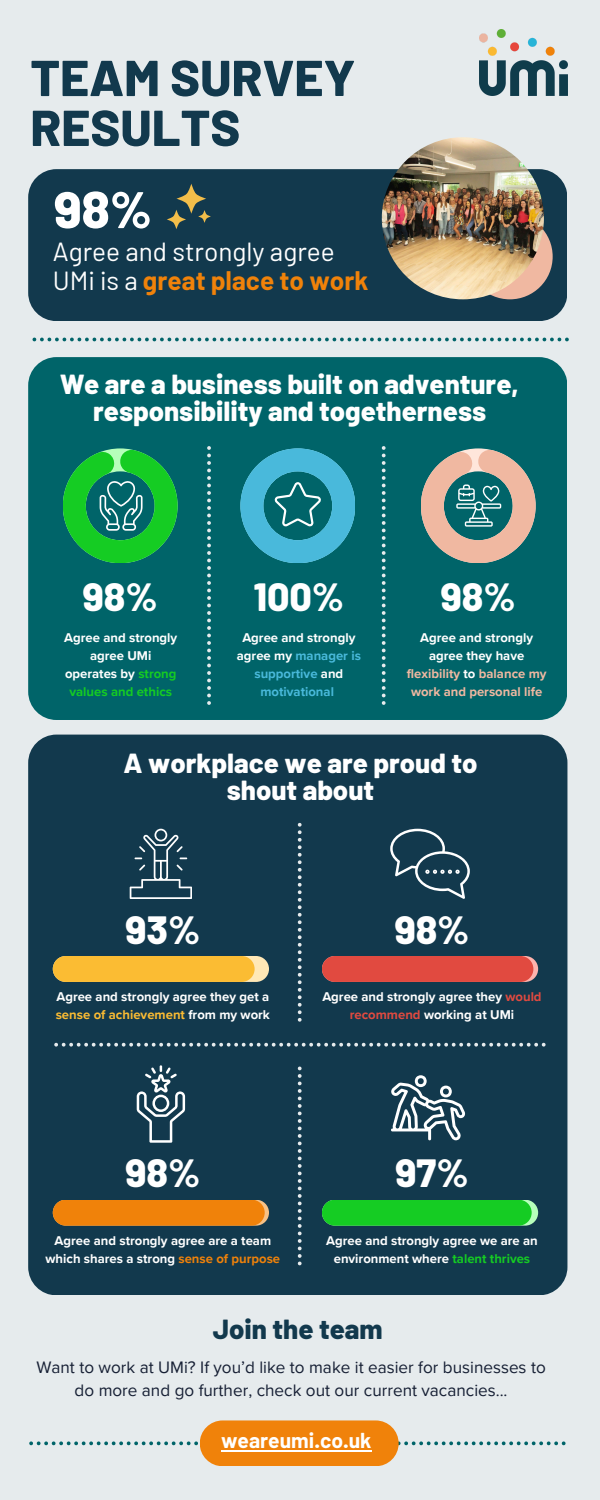
<style>
.page{position:relative;width:600px;height:1500px;background:#e6ebed}
.page>*{position:absolute;margin:0;border:0;box-sizing:border-box;transform-origin:0 0}
.t1{font:800 51.4px "Barlow";color:#fff}
.t2{font:800 50.4px/49.9px "Barlow";color:#12394d}
.t3{font:800 39.3px "Barlow";color:#fff}
.t4{font:800 27.6px/27.3px "Barlow";color:#fff;text-align:center}
.t5{font:800 27.6px "Barlow";color:#12394d}
.t6{font:26.2px/29.5px "Barlow";color:#fff}
.t7{font:700 21.1px "Barlow";color:#fff}
.t8{font:17.1px/23.2px "Proxima Nova";color:#161f34;text-align:center}
.t9{font:700 13.1px/18.1px "Proxima Nova";color:#fff;text-align:center}
.t10{font:700 13.1px/18.1px "Proxima Nova";color:#f0b8a1;text-align:center}
.t11{font:700 13.1px/18.1px "Proxima Nova";color:#49b9db;text-align:center}
.s1{font-weight:700;color:#f0820a}
.s2{color:#15cc23}
.s3{color:#fff}
.s4{color:#fbbc33}
.s5{color:#e14a40}
.s6{color:#f0820a}
</style>
<div class="page">
<div style="left:28px;top:357px;width:539px;height:363px;background:#006469;border-radius:28px"></div>
<svg style="left:207px;top:446px;width:4px;height:259px"></svg>
<svg style="left:382px;top:446px;width:4px;height:259px"></svg>
<svg style="left:240px;top:448px;width:115px;height:115px"></svg>
<svg style="left:63px;top:448px;width:115px;height:115px"></svg>
<div style="left:28px;top:169px;width:539px;height:152px;background:#12394d;border-radius:28px"></div>
<svg style="left:167px;top:184px;width:44px;height:45px"></svg>
<img style="left:480px;top:30px;width:88px;height:66px">
<svg style="left:421px;top:448px;width:115px;height:115px"></svg>
<div style="left:28px;top:735px;width:539px;height:560px;background:#12394d;border-radius:28px"></div>
<svg style="left:298px;top:823px;width:4px;height:199px"></svg>
<div style="left:53px;top:956px;width:216px;height:26px;background:#ffe8b6;border-radius:13px"></div>
<div style="left:53px;top:956px;width:202px;height:26px;background:#fbbc33;border-radius:13px"></div>
<svg style="left:322px;top:956px;width:216px;height:26px"></svg>
<div style="left:322px;top:956px;width:211px;height:26px;background:#e14a40;border-radius:13px"></div>
<svg style="left:130px;top:829px;width:62px;height:70px"></svg>
<svg style="left:390px;top:829px;width:80px;height:70px"></svg>
<svg style="left:29px;top:1441px;width:537px;height:4px"></svg>
<div style="left:200px;top:1420px;width:199px;height:46px;background:#f0820a;border-radius:23px"></div>
<div style="left:467px;top:214px;width:86px;height:85px;background:#f0b8a1;border-radius:50%"></div>
<img style="left:382px;top:137px;width:162px;height:162px;border-radius:50%">
<svg style="left:33px;top:338px;width:536px;height:3px"></svg>
<svg style="left:298px;top:1067px;width:4px;height:198px"></svg>
<div style="left:53px;top:1200px;width:212px;height:26px;background:#f0820a;border-radius:13px"></div>
<div style="left:322px;top:1200px;width:216px;height:26px;background:#b6ffbb;border-radius:13px"></div>
<div style="left:322px;top:1200px;width:210px;height:26px;background:#15cc23;border-radius:13px"></div>
<svg style="left:54px;top:1043px;width:492px;height:4px"></svg>
<svg style="left:137px;top:1065px;width:48px;height:78px"></svg>
<svg style="left:391px;top:1075px;width:74px;height:65px"></svg>
<hr style="left:221px;top:1450px;width:151px;height:1px;background:#fff">
<p class="t2" style="left:30px;top:51px;width:327px">TEAM SURVEY<br>RESULTS</p>
<p class="t1" style="left:54px;top:177px;width:99px">98%</p>
<h1 class="t6" style="left:53px;top:235px;width:317px">Agree and strongly agree<br>UMi is a <span class="s1">great place to work</span></h1>
<p class="t4" style="left:60px;top:369px;width:460px">We are a business built on adventure, responsibility and togetherness</p>
<p class="t3" style="left:83px;top:571px;width:76px">98%</p>
<h2 class="t9" style="left:64px;top:629px;width:115px">Agree and strongly agree UMi operates by <span class="s2">strong values and ethics</span></h2>
<h5 class="t3" style="left:254px;top:571px;width:92px">100%</h5>
<p class="t11" style="left:237px;top:629px;width:126px"><span class="s3">Agree and strongly agree my</span> manager is supportive <span class="s3">and </span>motivational</p>
<p class="t3" style="left:441px;top:571px;width:76px">98%</p>
<h4 class="t10" style="left:407px;top:629px;width:142px"><span class="s3">Agree and strongly agree they have </span>flexibility <span class="s3">to</span> balance my work and personal life</h4>
<p class="t4" style="left:124px;top:748px;width:355px">A workplace we are proud to shout about</p>
<p class="t3" style="left:126px;top:904px;width:76px">93%</p>
<h3 class="t9" style="left:56px;top:988px;width:216px;text-align:left">Agree and strongly agree they get a <span class="s4">sense of achievement</span> from my work</h3>
<p class="t3" style="left:395px;top:904px;width:76px">98%</p>
<p class="t9" style="left:322px;top:988px;width:221px">Agree and strongly agree they <span class="s5">would recommend</span> working at UMi</p>
<p class="t3" style="left:126px;top:1148px;width:76px">98%</p>
<p class="t9" style="left:45px;top:1232px;width:236px">Agree and strongly agree are a team which shares a strong <span class="s6">sense of purpose</span></p>
<h3 class="t3" style="left:396px;top:1148px;width:74px">97%</h3>
<p class="t9" style="left:326px;top:1232px;width:213px">Agree and strongly agree we are an environment where <span class="s2">talent thrives</span></p>
<p class="t5" style="left:213px;top:1312px;width:171px">Join the team</p>
<h3 class="t8" style="left:36px;top:1356px;width:511px">Want to work at UMi? If you’d like to make it easier for businesses to do more and go further, check out our current vacancies...</h3>
<p class="t7" style="left:221px;top:1427px;width:152px">weareumi.co.uk</p>
</div>
